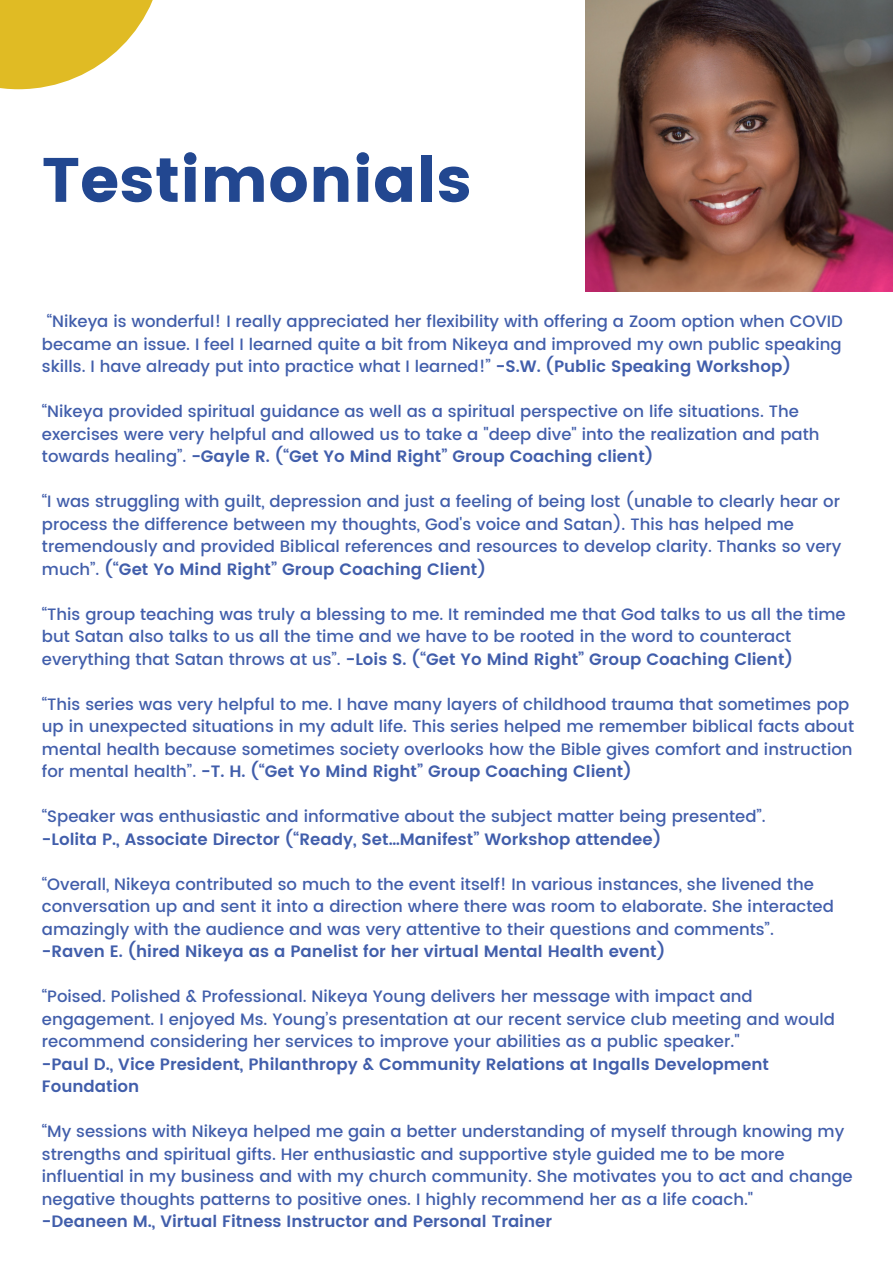
<style>
.page{position:relative;width:893px;height:1264px;background:#fff}
.page>*{position:absolute;margin:0;border:0;box-sizing:border-box;transform-origin:0 0}
.t1{font:62.55px "Poppins";color:#224790}
.t2{font:500 16.5px/22.5px "Poppins";color:#415eab}
.t3{font:600 16.5px/22.5px "Poppins";color:#415eab}
.s1{font-weight:600}
</style>
<div class="page">
<svg style="left:0;top:0;width:153px;height:89px;fill:#e0bb24"></svg>
<img style="left:585px;top:0;width:307px;height:291px">
<p class="t1" style="left:42px;top:144px;width:431px">Testimonials</p>
<p class="t2" style="left:42px;top:310px;width:802px;text-align:justify">“Nikeya is wonderful! I really appreciated her flexibility with offering a Zoom option when COVID became an issue. I feel I learned quite a bit from Nikeya and improved my own public speaking skills. I have already put into practice what I learned!” <span class="s1">-S.W. (Public Speaking Workshop)</span></p>
<p class="t2" style="left:42px;top:400px;width:779px">“Nikeya provided spiritual guidance as well as a spiritual perspective on life situations. The exercises were very helpful and allowed us to take a "deep dive" into the realization and path towards healing”. <span class="s1">-Gayle R. (“Get Yo Mind Right” Group Coaching client)</span></p>
<p class="t2" style="left:42px;top:490px;width:801px">“I was struggling with guilt, depression and just a feeling of being lost (unable to clearly hear or process the difference between my thoughts, God's voice and Satan). This has helped me tremendously and provided Biblical references and resources to develop clarity. Thanks so very much”. <span class="s1">(“Get Yo Mind Right” Group Coaching Client)</span></p>
<p class="t2" style="left:42px;top:602px;width:805px">“This group teaching was truly a blessing to me. It reminded me that God talks to us all the time but Satan also talks to us all the time and we have to be rooted in the word to counteract everything that Satan throws at us”. <span class="s1">-Lois S. (“Get Yo Mind Right” Group Coaching Client)</span></p>
<p class="t2" style="left:42px;top:692px;width:813px">“This series was very helpful to me. I have many layers of childhood trauma that sometimes pop up in unexpected situations in my adult life. This series helped me remember biblical facts about mental health because sometimes society overlooks how the Bible gives comfort and instruction for mental health”. <span class="s1">-T. H. (“Get Yo Mind Right” Group Coaching Client)</span></p>
<p class="t2" style="left:42px;top:805px;width:725px">“Speaker was enthusiastic and informative about the subject matter being presented”.</p>
<p class="t3" style="left:42px;top:827px;width:621px">-Lolita P., Associate Director (“Ready, Set…Manifest” Workshop attendee)</p>
<p class="t2" style="left:42px;top:872px;width:793px">“Overall, Nikeya contributed so much to the event itself! In various instances, she livened the conversation up and sent it into a direction where there was room to elaborate. She interacted amazingly with the audience and was very attentive to their questions and comments”.</p>
<p class="t3" style="left:42px;top:940px;width:624px">-Raven E. (hired Nikeya as a Panelist for her virtual Mental Health event)</p>
<p class="t2" style="left:42px;top:985px;width:794px">“Poised. Polished &amp; Professional. Nikeya Young delivers her message with impact and engagement. I enjoyed Ms. Young’s presentation at our recent service club meeting and would recommend considering her services to improve your abilities as a public speaker."</p>
<p class="t3" style="left:42px;top:1052px;width:728px">-Paul D., Vice President, Philanthropy &amp; Community Relations at Ingalls Development<br>Foundation</p>
<p class="t2" style="left:42px;top:1120px;width:812px">“My sessions with Nikeya helped me gain a better understanding of myself through knowing my strengths and spiritual gifts. Her enthusiastic and supportive style guided me to be more influential in my business and with my church community. She motivates you to act and change negative thoughts patterns to positive ones. I highly recommend her as a life coach."</p>
<p class="t3" style="left:42px;top:1209px;width:511px">-Deaneen M., Virtual Fitness Instructor and Personal Trainer</p>
</div>
